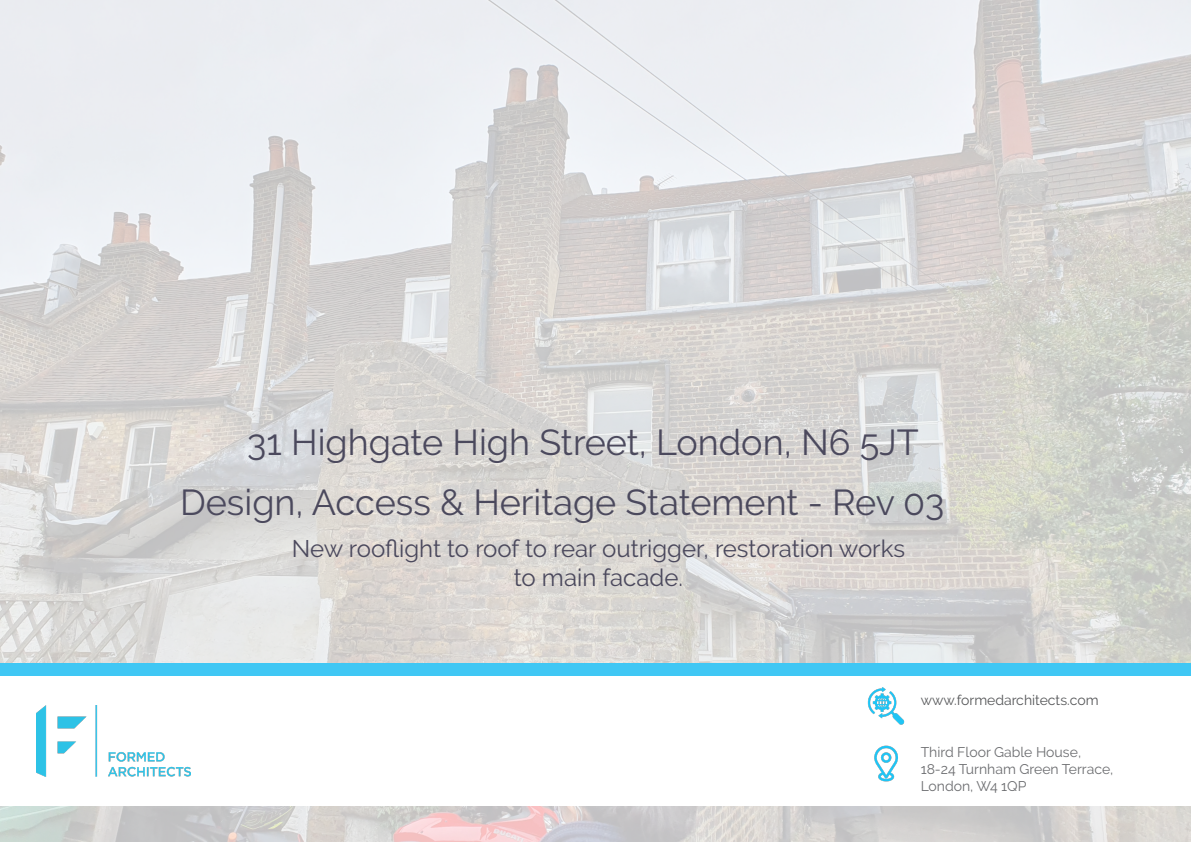
<style>
.page{position:relative;width:1191px;height:842px;background:#fff}
.page>*{position:absolute;margin:0;border:0;box-sizing:border-box;transform-origin:0 0}
.t1{font:36px "Raleway";color:#4b495d}
.t2{font:24px/28.8px "Raleway";color:#4b495d;text-align:center}
.t3{font:14px "Raleway";color:#6c6d70}
.case_study{font:14px "Raleway";color:#57585a}
</style>
<div class="page">
<img style="left:0;top:0;width:1191px;height:842px">
<div style="left:0;top:676px;width:1191px;height:130px;background:#fff"></div>
<img style="left:36px;top:705px;width:155px;height:71px">
<img style="left:867px;top:687px;width:38px;height:38px">
<img style="left:874px;top:745px;width:24px;height:37px">
<div style="left:0;top:663px;width:1191px;height:13px;background:#40c7f4"></div>
<p class="t1" style="left:247px;top:421px;width:673px">31 Highgate High Street, London, N6 5JT</p>
<p class="t1" style="left:180px;top:481px;width:766px">Design, Access &amp; Heritage Statement - Rev 03</p>
<p class="t2" style="left:292px;top:534px;width:615px">New rooflight to roof to rear outrigger, restoration works to main facade.</p>
<p class="case_study" style="left:920px;top:692px;width:179px">www.formedarchitects.com</p>
<p class="t3" style="left:920px;top:744px;width:162px">Third Floor Gable House,</p>
<p class="t3" style="left:920px;top:761px;width:194px">18-24 Turnham Green Terrace,</p>
<p class="t3" style="left:920px;top:778px;width:107px">London, W4 1QP</p>
</div>
